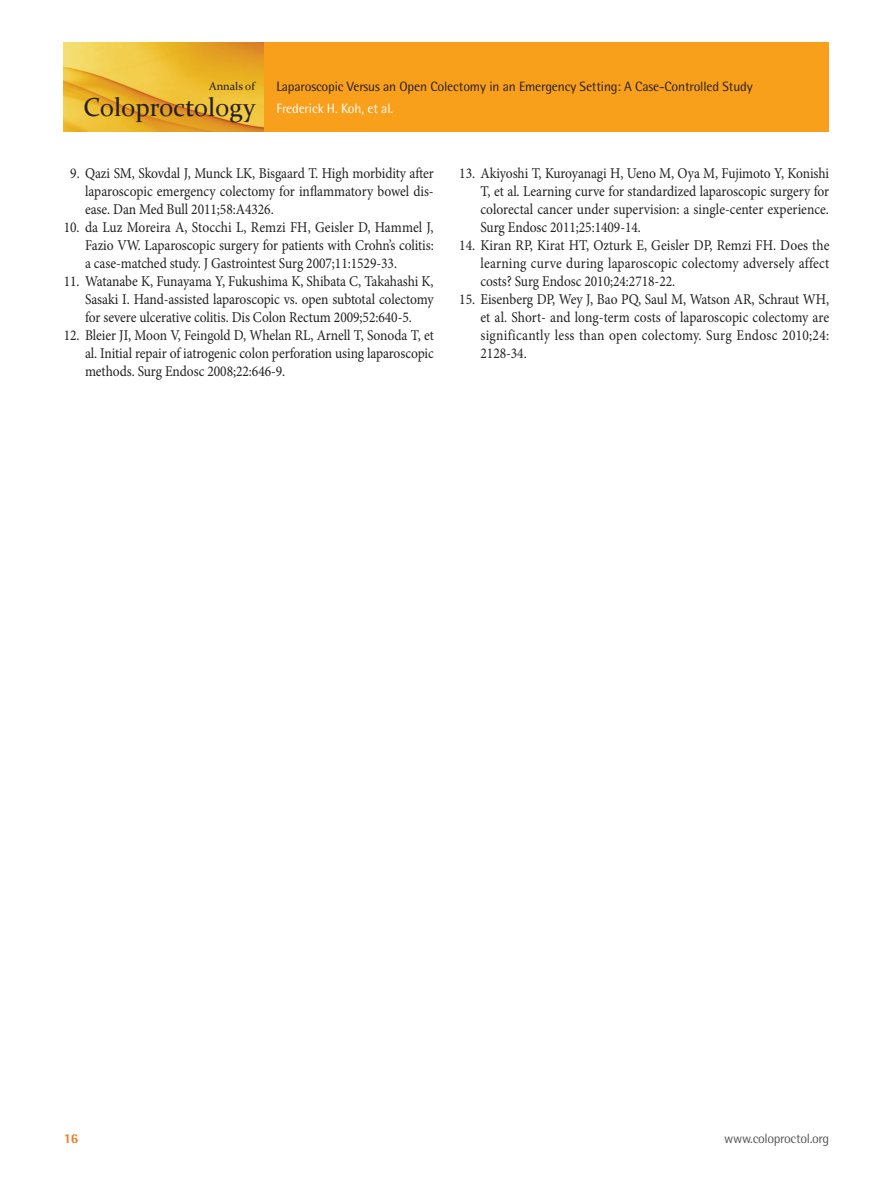
<style>
.page{position:relative;width:893px;height:1191px;background:#fff}
.page>*{position:absolute;margin:0;border:0;box-sizing:border-box;transform-origin:0 0}
.t1{font:25.95px "Constantia";color:#231f20}
.참고문헌2{font:15px/18px "Minion Pro";letter-spacing:-.005em;color:#231f20;text-align:justify;scale:.9 1}
.참고문헌1{font:15px/18px "Minion Pro";letter-spacing:-.005em;color:#231f20;text-align:justify;scale:.9 1}
.t2{font:13.5px "Rotis Semi Sans Std";letter-spacing:-.01em;color:#231f20}
.t3{font:13.5px "Rotis Semi Sans Std";letter-spacing:-.01em;color:#fff}
.t4{font:13.5px "Rotis Semi Sans Std";letter-spacing:-.025em;color:#57585a}
.t5{font:800 13.5px "Rotis Semi Sans Std";color:#f47721}
.t6{font:11.25px "Constantia";color:#231f20}
</style>
<div class="page">
<div style="left:264px;top:43px;width:565px;height:89px;background:#f89f1c"></div>
<img style="left:64px;top:43px;width:200px;height:89px">
<p class="t6" style="left:209px;top:79px;width:47px">Annals of</p>
<h1 class="t1" style="left:83px;top:90px;width:174px">Coloproctology</h1>
<p class="t2" style="left:276px;top:79px;width:478px">Laparoscopic Versus an Open Colectomy in an Emergency Setting: A Case-Controlled Study</p>
<p class="t3" style="left:276px;top:101px;width:118px">Frederick H. Koh, et al.</p>
<p class="참고문헌1" style="left:85px;top:164px;width:389px;text-indent:-15px">9. Qazi SM, Skovdal J, Munck LK, Bisgaard T. High morbidity after laparoscopic emergency colectomy for inflammatory bowel dis&shy;ease. Dan Med Bull 2011;58:A4326.</p>
<p class="참고문헌2" style="left:85px;top:218px;width:389px;text-indent:-21px">10. da Luz Moreira A, Stocchi L, Remzi FH, Geisler D, Hammel J, Fazio VW. Laparoscopic surgery for patients with Crohn’s colitis: a case-matched study. J Gastrointest Surg 2007;11:1529-33.</p>
<p class="참고문헌2" style="left:85px;top:272px;width:389px;text-indent:-21px">11. Watanabe K, Funayama Y, Fukushima K, Shibata C, Takahashi K, Sasaki I. Hand-assisted laparoscopic vs. open subtotal colectomy for severe ulcerative colitis. Dis Colon Rectum 2009;52:640-5.</p>
<p class="참고문헌2" style="left:85px;top:326px;width:389px;text-indent:-21px">12. Bleier JI, Moon V, Feingold D, Whelan RL, Arnell T, Sonoda T, et al. Initial repair of iatrogenic colon perforation using laparoscopic methods. Surg Endosc 2008;22:646-9.</p>
<p class="참고문헌2" style="left:480px;top:164px;width:389px;text-indent:-21px">13. Akiyoshi T, Kuroyanagi H, Ueno M, Oya M, Fujimoto Y, Konishi T, et al. Learning curve for standardized laparoscopic surgery for colorectal cancer under supervision: a single-center experience.<br>Surg Endosc 2011;25:1409-14.</p>
<p class="참고문헌2" style="left:480px;top:236px;width:389px;text-indent:-21px">14. Kiran RP, Kirat HT, Ozturk E, Geisler DP, Remzi FH. Does the learning curve during laparoscopic colectomy adversely affect costs? Surg Endosc 2010;24:2718-22.</p>
<p class="참고문헌2" style="left:480px;top:290px;width:389px;text-indent:-21px">15. Eisenberg DP, Wey J, Bao PQ, Saul M, Watson AR, Schraut WH, et al. Short- and long-term costs of laparoscopic colectomy are significantly less than open colectomy. Surg Endosc 2010;24:<br>2128-34.</p>
<p class="t5" style="left:64px;top:1129px;width:16px">16</p>
<p class="t4" style="left:724px;top:1130px;width:106px">www.coloproctol.org</p>
</div>
